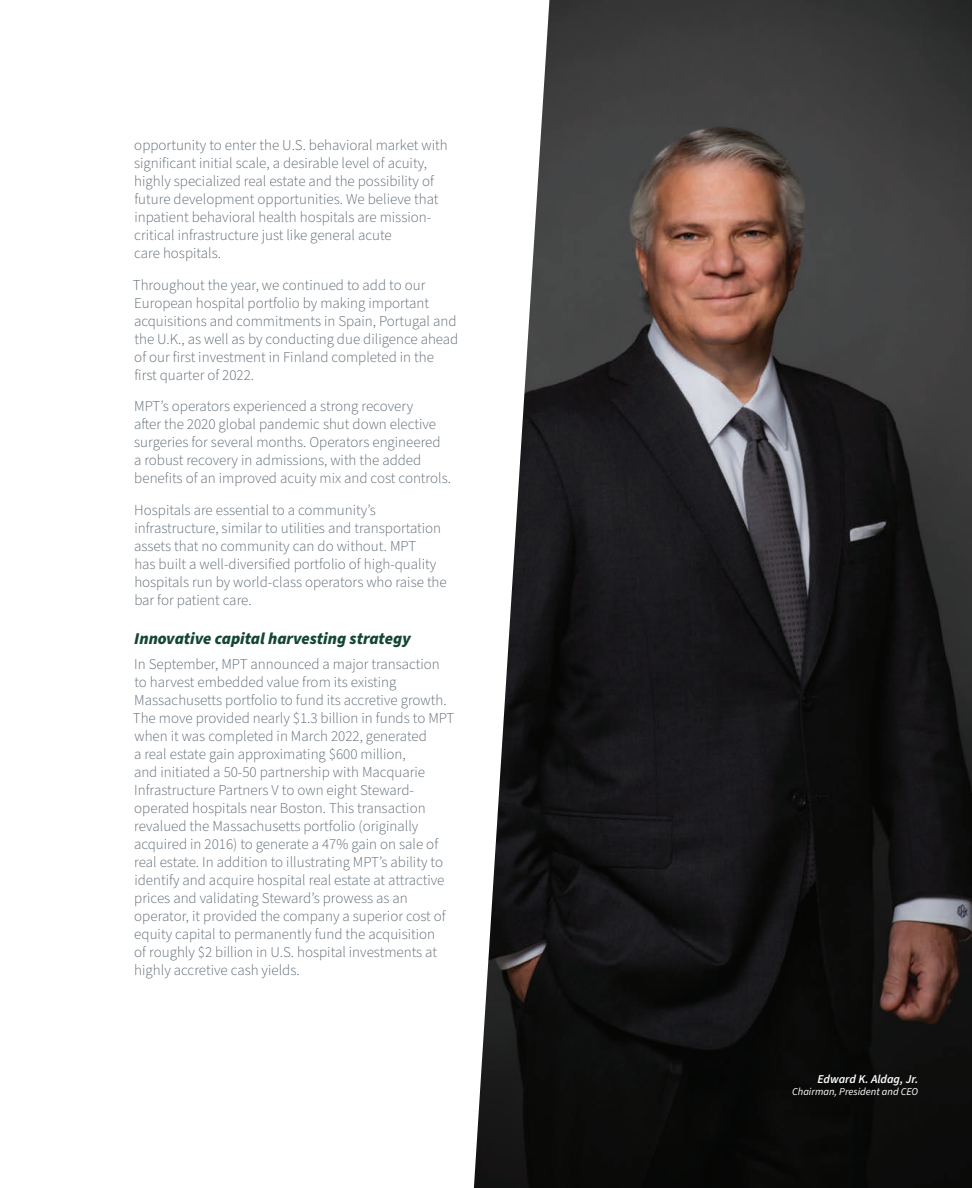
<style>
.page{position:relative;width:972px;height:1188px;background:#fff}
.page>*{position:absolute;margin:0;border:0;box-sizing:border-box;transform-origin:0 0}
.t1{font:italic 900 16.5px "Source Sans Pro";color:#144634}
.t2{font:300 15px/18px "Source Sans Pro";color:#5a6670}
.Body_Copy{font:italic 600 12px "Source Sans Pro";color:#fff}
.Body_Copy-2{font:italic 10.5px "Source Sans Pro";color:#fff}
</style>
<div class="page">
<img style="left:474px;top:0;width:498px;height:1188px">
<p class="t2" style="left:134px;top:137px;width:315px">opportunity to enter the U.S. behavioral market with significant initial scale, a desirable level of acuity, highly specialized real estate and the possibility of future development opportunities. We believe that inpatient behavioral health hospitals are mission&shy;critical infrastructure just like general acute<br>care hospitals.</p>
<p class="t2" style="left:133px;top:276px;width:327px">Throughout the year, we continued to add to our European hospital portfolio by making important acquisitions and commitments in Spain, Portugal and the U.K., as well as by conducting due diligence ahead of our first investment in Finland completed in the first quarter of 2022.</p>
<p class="t2" style="left:134px;top:398px;width:319px">MPT’s operators experienced a strong recovery<br>after the 2020 global pandemic shut down elective surgeries for several months. Operators engineered a robust recovery in admissions, with the added benefits of an improved acuity mix and cost controls.</p>
<p class="t2" style="left:134px;top:501px;width:314px">Hospitals are essential to a community’s infrastructure, similar to utilities and transportation assets that no community can do without. MPT<br>has built a well-diversified portfolio of high-quality hospitals run by world-class operators who raise the bar for patient care.</p>
<p class="t1" style="left:134px;top:627px;width:278px">Innovative capital harvesting strategy</p>
<p class="t2" style="left:133px;top:656px;width:323px">In September, MPT announced a major transaction to harvest embedded value from its existing Massachusetts portfolio to fund its accretive growth.<br>The move provided nearly $1.3 billion in funds to MPT when it was completed in March 2022, generated<br>a real estate gain approximating $600 million,<br>and initiated a 50-50 partnership with Macquarie Infrastructure Partners V to own eight Steward&shy;operated hospitals near Boston. This transaction revalued the Massachusetts portfolio (originally acquired in 2016) to generate a 47% gain on sale of real estate. In addition to illustrating MPT’s ability to identify and acquire hospital real estate at attractive prices and validating Steward’s prowess as an operator, it provided the company a superior cost of equity capital to permanently fund the acquisition<br>of roughly $2 billion in U.S. hospital investments at highly accretive cash yields.</p>
<p class="Body_Copy" style="left:817px;top:1071px;width:102px">Edward K. Aldag, Jr.</p>
<p class="Body_Copy-2" style="left:792px;top:1085px;width:128px">Chairman, President and CEO</p>
</div>
